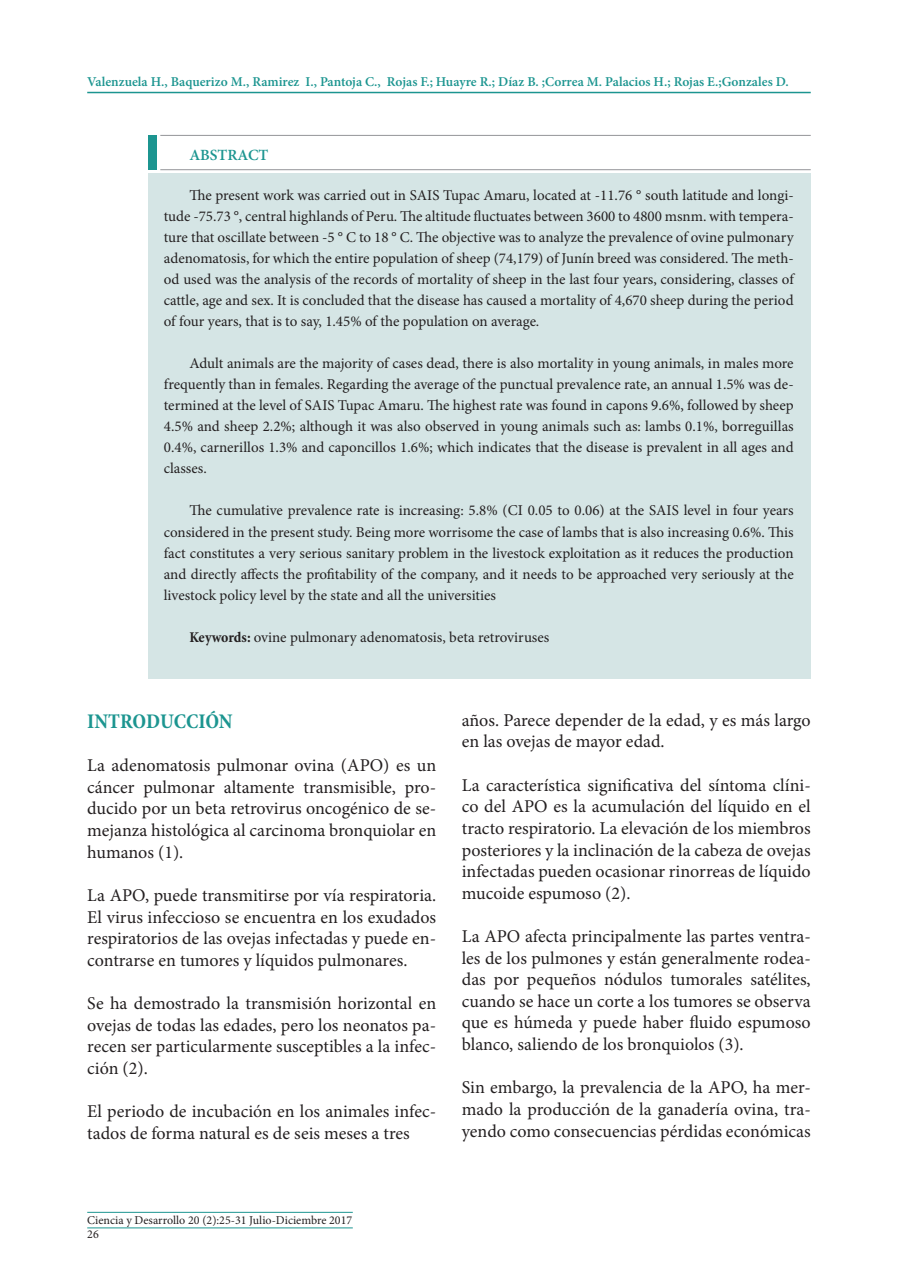
<style>
.page{position:relative;width:898px;height:1268px;background:#fff}
.page>*{position:absolute;margin:0;border:0;box-sizing:border-box;transform-origin:0 0}
.t1{font:700 condensed 21px "Minion Pro";color:#1c9590}
.t2{font:18px/21.6px "Minion Pro";color:#231f20;text-align:justify}
.Texto_de_bloque{font:600 15.6px "Minion Pro";color:#1c9590}
.t3{font:15px/21px "Minion Pro";color:#231f20;text-align:justify}
.t4{font:600 13.5px "Minion Pro";color:#1c9590}
.t5{font:12px "Minion Pro";color:#231f20}
.s1{font-weight:700;font-stretch:condensed}
</style>
<div class="page">
<hr style="left:87px;top:92px;width:723px;height:1px;background:#1c9590">
<hr style="left:87px;top:1211px;width:265px;height:1px;background:#1c9590">
<hr style="left:87px;top:1227px;width:265px;height:1px;background:#1c9590">
<div style="left:148px;top:173px;width:662px;height:505px;background:#d5e5e5"></div>
<div style="left:148px;top:135px;width:9px;height:35px;background:#1c9590"></div>
<hr style="left:160px;top:135px;width:650px;height:1px;background:#939598">
<hr style="left:160px;top:169px;width:650px;height:1px;background:#939598">
<p class="t4" style="left:87px;top:72px;width:702px">Valenzuela H., Baquerizo M., Ramirez I., Pantoja C., Rojas F.; Huayre R.; Díaz B. ;Correa M. Palacios H.; Rojas E.;Gonzales D.</p>
<p class="Texto_de_bloque" style="left:189px;top:144px;width:80px">ABSTRACT</p>
<p class="t3" style="left:164px;top:185px;width:631px;text-indent:26px">The present work was carried out in SAIS Tupac Amaru, located at -11.76 ° south latitude and longi&shy;tude -75.73 °, central highlands of Peru. The altitude fluctuates between 3600 to 4800 msnm. with tempera&shy;ture that oscillate between -5 ° C to 18 ° C. The objective was to analyze the prevalence of ovine pulmonary adenomatosis, for which the entire population of sheep (74,179) of Junín breed was considered. The meth&shy;od used was the analysis of the records of mortality of sheep in the last four years, considering, classes of cattle, age and sex. It is concluded that the disease has caused a mortality of 4,670 sheep during the period of four years, that is to say, 1.45% of the population on average.</p>
<p class="t3" style="left:164px;top:353px;width:631px;text-indent:26px">Adult animals are the majority of cases dead, there is also mortality in young animals, in males more frequently than in females. Regarding the average of the punctual prevalence rate, an annual 1.5% was de&shy;termined at the level of SAIS Tupac Amaru. The highest rate was found in capons 9.6%, followed by sheep 4.5% and sheep 2.2%; although it was also observed in young animals such as: lambs 0.1%, borreguillas 0.4%, carnerillos 1.3% and caponcillos 1.6%; which indicates that the disease is prevalent in all ages and classes.</p>
<p class="t3" style="left:164px;top:500px;width:631px;text-indent:26px">The cumulative prevalence rate is increasing: 5.8% (CI 0.05 to 0.06) at the SAIS level in four years considered in the present study. Being more worrisome the case of lambs that is also increasing 0.6%. This fact constitutes a very serious sanitary problem in the livestock exploitation as it reduces the production and directly affects the profitability of the company, and it needs to be approached very seriously at the livestock policy level by the state and all the universities</p>
<p class="t3" style="left:189px;top:626px;width:361px"><span class="s1">Keywords:</span> ovine pulmonary adenomatosis, beta retroviruses</p>
<p class="t1" style="left:87px;top:706px;width:147px">INTRODUCCIÓN</p>
<p class="t2" style="left:87px;top:754px;width:350px">La adenomatosis pulmonar ovina (APO) es un cáncer pulmonar altamente transmisible, pro&shy;ducido por un beta retrovirus oncogénico de se&shy;mejanza histológica al carcinoma bronquiolar en humanos (1).</p>
<p class="t2" style="left:87px;top:884px;width:350px">La APO, puede transmitirse por vía respiratoria.<br>El virus infeccioso se encuentra en los exudados respiratorios de las ovejas infectadas y puede en&shy;contrarse en tumores y líquidos pulmonares.</p>
<p class="t2" style="left:87px;top:992px;width:350px">Se ha demostrado la transmisión horizontal en ovejas de todas las edades, pero los neonatos pa&shy;recen ser particularmente susceptibles a la infec&shy;ción (2).</p>
<p class="t2" style="left:87px;top:1100px;width:350px">El periodo de incubación en los animales infec&shy;tados de forma natural es de seis meses a tres</p>
<p class="t2" style="left:461px;top:709px;width:350px">años. Parece depender de la edad, y es más largo en las ovejas de mayor edad.</p>
<p class="t2" style="left:461px;top:774px;width:350px">La característica significativa del síntoma clíni&shy;co del APO es la acumulación del líquido en el tracto respiratorio. La elevación de los miembros posteriores y la inclinación de la cabeza de ovejas infectadas pueden ocasionar rinorreas de líquido mucoide espumoso (2).</p>
<p class="t2" style="left:461px;top:925px;width:350px">La APO afecta principalmente las partes ventra&shy;les de los pulmones y están generalmente rodea&shy;das por pequeños nódulos tumorales satélites, cuando se hace un corte a los tumores se observa que es húmeda y puede haber fluido espumoso blanco, saliendo de los bronquiolos (3).</p>
<p class="t2" style="left:461px;top:1076px;width:350px">Sin embargo, la prevalencia de la APO, ha mer&shy;mado la producción de la ganadería ovina, tra&shy;yendo como consecuencias pérdidas económicas</p>
<p class="t5" style="left:87px;top:1211px;width:266px">Ciencia y Desarrollo 20 (2):25-31 Julio-Diciembre 2017</p>
<p class="t5" style="left:87px;top:1225px;width:13px">26</p>
</div>
